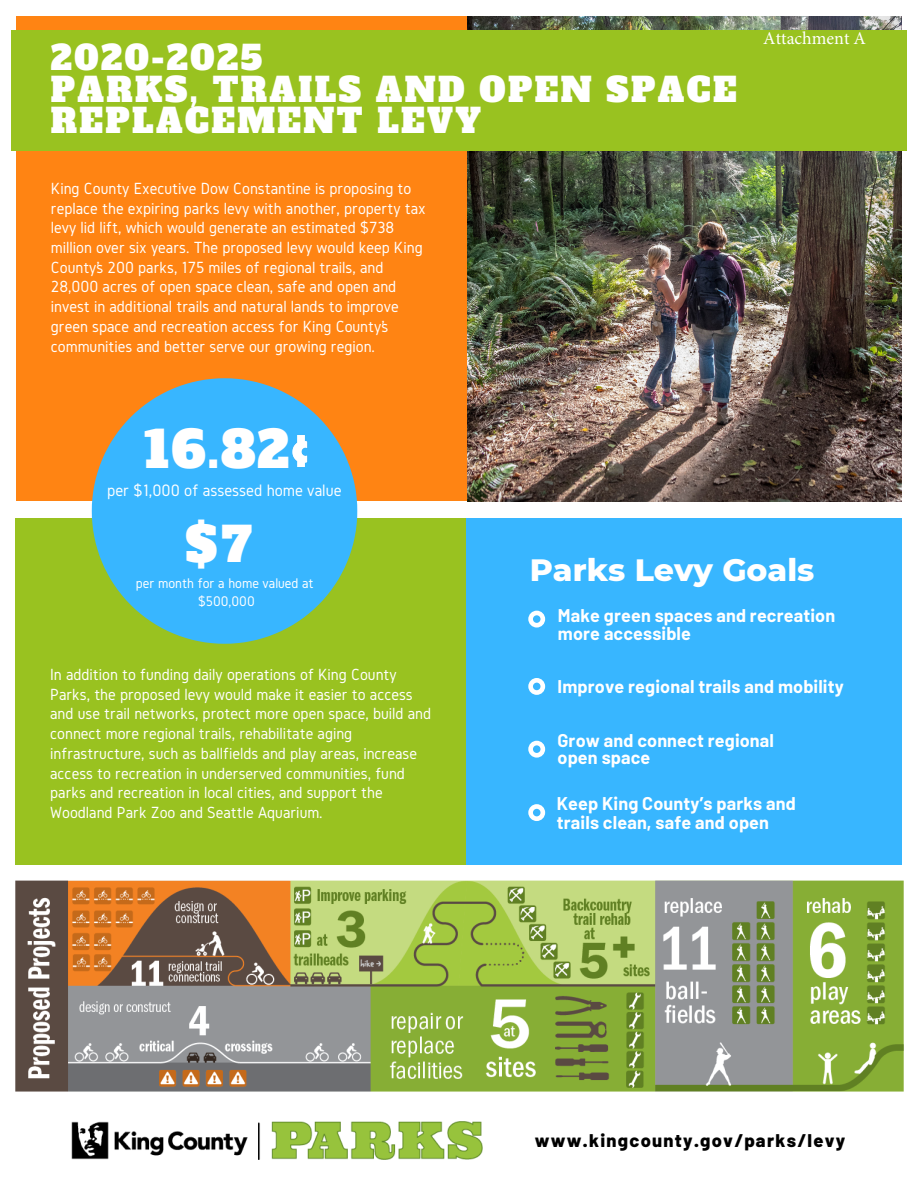
<style>
.page{position:relative;width:918px;height:1188px;background:#fff}
.page>*{position:absolute;margin:0;border:0;box-sizing:border-box;transform-origin:0 0}
.t1{font:49.35px "Alfa Slab One";color:#fff}
.t2{font:46.8px "Alfa Slab One";color:#fff}
.t3{font:33px/31.5px "Alfa Slab One";letter-spacing:.075em;color:#fff}
.t4{font:800 31.5px "Montserrat";color:#fff}
.t5{font:800 18.3px "Barlow";letter-spacing:.07em;color:#000}
.t6{font:700 18px/18.5px "Barlow";letter-spacing:.01em;color:#fff}
.t7{font:18px "Minion Pro";color:#fff}
.t8{font:17.25px "Gidole";color:#fff}
.t9{font:16.8px/19.6px "Gidole";color:#fff}
.t10{font:14.55px/18.5px "Gidole";color:#fff;text-align:center}
</style>
<div class="page">
<div style="left:16px;top:17px;width:466px;height:484px;background:#ff8413"></div>
<img style="left:467px;top:17px;width:434px;height:484px">
<div style="left:11px;top:31px;width:896px;height:120px;background:#99c220"></div>
<img style="left:71px;top:1121px;width:412px;height:39px">
<img style="left:16px;top:880px;width:887px;height:212px">
<div style="left:16px;top:518px;width:452px;height:346px;background:#99c220"></div>
<div style="left:467px;top:518px;width:435px;height:347px;background:#38b6ff"></div>
<svg style="left:92px;top:378px;width:265px;height:266px;fill:#38b6ff"></svg>
<img style="left:284px;top:434px;width:33px;height:33px">
<svg style="left:528px;top:611px;width:17px;height:17px"></svg>
<svg style="left:528px;top:741px;width:17px;height:17px"></svg>
<svg style="left:528px;top:678px;width:17px;height:17px"></svg>
<svg style="left:528px;top:804px;width:17px;height:17px"></svg>
<h3 class="t3" style="left:51px;top:43px;width:688px">2020-2025<br>PARKS, TRAILS AND OPEN SPACE<br>REPLACEMENT LEVY</h3>
<p class="t9" style="left:51px;top:178px;width:376px">King County Executive Dow Constantine is proposing to replace the expiring parks levy with another, property tax levy lid lift, which would generate an estimated $738 million over six years. The proposed levy would keep King County’s 200 parks, 175 miles of regional trails, and 28,000 acres of open space clean, safe and open and invest in additional trails and natural lands to improve green space and recreation access for King County’s communities and better serve our growing region.</p>
<p class="t7" style="left:763px;top:27px;width:104px">Attachment A</p>
<h1 class="t1" style="left:144px;top:417px;width:147px">16.82</h1>
<p class="t8" style="left:107px;top:481px;width:236px">per $1,000 of assessed home value</p>
<h2 class="t2" style="left:185px;top:514px;width:68px">$7</h2>
<p class="t10" style="left:136px;top:574px;width:180px">per month for a home valued at $500,000</p>
<p class="t9" style="left:50px;top:664px;width:383px">In addition to funding daily operations of King County Parks, the proposed levy would make it easier to access and use trail networks, protect more open space, build and connect more regional trails, rehabilitate aging infrastructure, such as ballfields and play areas, increase access to recreation in underserved communities, fund parks and recreation in local cities, and support the Woodland Park Zoo and Seattle Aquarium.</p>
<h3 class="t4" style="left:530px;top:551px;width:286px">Parks Levy Goals</h3>
<p class="t6" style="left:558px;top:605px;width:279px">Make green spaces and recreation more accessible</p>
<p class="t6" style="left:558px;top:676px;width:288px">Improve regional trails and mobility</p>
<p class="t6" style="left:558px;top:732px;width:218px;line-height:17px">Grow and connect regional open space</p>
<p class="t6" style="left:557px;top:793px;width:240px;line-height:19.5px">Keep King County’s parks and trails clean, safe and open</p>
<p class="t5" style="left:535px;top:1128px;width:312px">www.kingcounty.gov/parks/levy</p>
</div>
